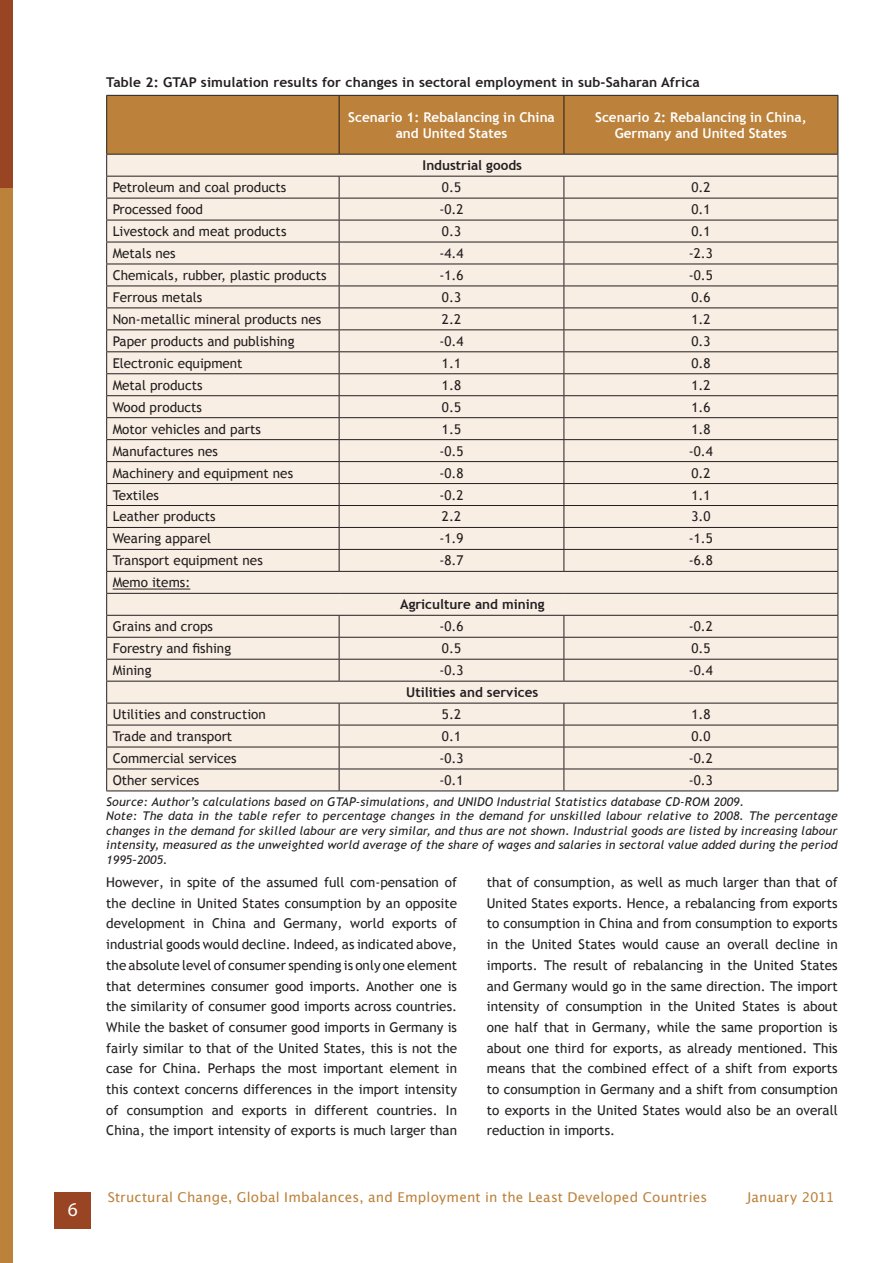
<style>
.page{position:relative;width:893px;height:1263px;background:#fff}
.page>*{position:absolute;margin:0;border:0;box-sizing:border-box;transform-origin:0 0}
.t1{font:19.5px "Myriad Pro";color:#fff}
.Body{font:13.5px/20.7px "Trebuchet MS";color:#231f20;text-align:justify}
.Chapter_main_header{font:700 13.5px "Trebuchet MS";letter-spacing:.01em;color:#231f20}
.t2{font:700 13.5px/16.2px "Trebuchet MS";color:#fff;text-align:center}
.Main_heading{font:13.5px "Lucida Grande";letter-spacing:.015em;color:#bc813a}
.Chapter_main_header-2{font:italic 12px/14.4px "Trebuchet MS";letter-spacing:.01em;color:#231f20;text-align:justify}
</style>
<div class="page">
<div style="left:54px;top:1193px;width:36px;height:36px;background:#994423"></div>
<div style="left:0;top:188px;width:12px;height:1075px;background:#bc813a"></div>
<div style="left:0;top:0;width:12px;height:188px;background:#994423"></div>
<hr style="left:106px;top:790px;width:233px;height:1px;background:#231f20">
<hr style="left:339px;top:790px;width:225px;height:1px;background:#231f20">
<svg style="left:106px;top:95px;width:732px;height:695px;background:#e8dbcc"></svg>
<hr style="left:564px;top:790px;width:274px;height:1px;background:#231f20">
<hr style="left:113px;top:589px;width:77px;height:1px;background:#231f20">
<h1 class="t1" style="left:68px;top:1198px;width:12px">6</h1>
<p class="Chapter_main_header" style="left:106px;top:73px;width:595px">Table 2: GTAP simulation results for changes in sectoral employment in sub-Saharan Africa</p>
<p class="t2" style="left:348px;top:109px;width:208px">Scenario 1: Rebalancing in China and United States</p>
<p class="t2" style="left:595px;top:109px;width:213px">Scenario 2: Rebalancing in China,<br>Germany and United States</p>
<p class="Chapter_main_header" style="left:423px;top:157px;width:101px">Industrial goods</p>
<p class="Body" style="left:113px;top:177px;width:175px">Petroleum and coal products</p>
<p class="Body" style="left:442px;top:177px;width:21px">0.5</p>
<p class="Body" style="left:691px;top:177px;width:21px">0.2</p>
<p class="Body" style="left:113px;top:199px;width:92px">Processed food</p>
<p class="Body" style="left:439px;top:199px;width:26px">-0.2</p>
<p class="Body" style="left:691px;top:199px;width:21px">0.1</p>
<p class="Body" style="left:113px;top:221px;width:175px">Livestock and meat products</p>
<p class="Body" style="left:442px;top:221px;width:21px">0.3</p>
<p class="Body" style="left:691px;top:221px;width:21px">0.1</p>
<p class="Body" style="left:113px;top:243px;width:65px">Metals nes</p>
<p class="Body" style="left:439px;top:243px;width:26px">-4.4</p>
<p class="Body" style="left:689px;top:243px;width:26px">-2.3</p>
<p class="Body" style="left:113px;top:265px;width:215px">Chemicals, rubber, plastic products</p>
<p class="Body" style="left:439px;top:265px;width:26px">-1.6</p>
<p class="Body" style="left:689px;top:265px;width:26px">-0.5</p>
<p class="Body" style="left:113px;top:287px;width:91px">Ferrous metals</p>
<p class="Body" style="left:442px;top:287px;width:21px">0.3</p>
<p class="Body" style="left:691px;top:287px;width:21px">0.6</p>
<p class="Body" style="left:113px;top:309px;width:210px">Non-metallic mineral products nes</p>
<p class="Body" style="left:442px;top:309px;width:21px">2.2</p>
<p class="Body" style="left:691px;top:309px;width:21px">1.2</p>
<p class="Body" style="left:113px;top:331px;width:183px">Paper products and publishing</p>
<p class="Body" style="left:439px;top:331px;width:26px">-0.4</p>
<p class="Body" style="left:691px;top:331px;width:21px">0.3</p>
<p class="Body" style="left:113px;top:353px;width:131px">Electronic equipment</p>
<p class="Body" style="left:442px;top:353px;width:21px">1.1</p>
<p class="Body" style="left:691px;top:353px;width:21px">0.8</p>
<p class="Body" style="left:113px;top:375px;width:91px">Metal products</p>
<p class="Body" style="left:442px;top:375px;width:21px">1.8</p>
<p class="Body" style="left:691px;top:375px;width:21px">1.2</p>
<p class="Body" style="left:113px;top:397px;width:91px">Wood products</p>
<p class="Body" style="left:442px;top:397px;width:21px">0.5</p>
<p class="Body" style="left:691px;top:397px;width:21px">1.6</p>
<p class="Body" style="left:113px;top:419px;width:150px">Motor vehicles and parts</p>
<p class="Body" style="left:442px;top:419px;width:21px">1.5</p>
<p class="Body" style="left:691px;top:419px;width:21px">1.8</p>
<p class="Body" style="left:113px;top:441px;width:107px">Manufactures nes</p>
<p class="Body" style="left:439px;top:441px;width:26px">-0.5</p>
<p class="Body" style="left:689px;top:441px;width:26px">-0.4</p>
<p class="Body" style="left:113px;top:463px;width:182px">Machinery and equipment nes</p>
<p class="Body" style="left:439px;top:463px;width:26px">-0.8</p>
<p class="Body" style="left:691px;top:463px;width:21px">0.2</p>
<p class="Body" style="left:113px;top:484px;width:48px">Textiles</p>
<p class="Body" style="left:439px;top:484px;width:26px">-0.2</p>
<p class="Body" style="left:691px;top:484px;width:21px">1.1</p>
<p class="Body" style="left:113px;top:506px;width:105px">Leather products</p>
<p class="Body" style="left:442px;top:506px;width:21px">2.2</p>
<p class="Body" style="left:691px;top:506px;width:21px">3.0</p>
<p class="Body" style="left:113px;top:528px;width:100px">Wearing apparel</p>
<p class="Body" style="left:439px;top:528px;width:26px">-1.9</p>
<p class="Body" style="left:689px;top:528px;width:26px">-1.5</p>
<p class="Body" style="left:113px;top:550px;width:152px">Transport equipment nes</p>
<p class="Body" style="left:439px;top:550px;width:26px">-8.7</p>
<p class="Body" style="left:689px;top:550px;width:26px">-6.8</p>
<p class="Body" style="left:113px;top:572px;width:79px">Memo items:</p>
<p class="Chapter_main_header" style="left:400px;top:596px;width:146px">Agriculture and mining</p>
<p class="Body" style="left:113px;top:616px;width:102px">Grains and crops</p>
<p class="Body" style="left:439px;top:616px;width:26px">-0.6</p>
<p class="Body" style="left:689px;top:616px;width:26px">-0.2</p>
<p class="Body" style="left:113px;top:638px;width:120px">Forestry and fishing</p>
<p class="Body" style="left:442px;top:638px;width:21px">0.5</p>
<p class="Body" style="left:691px;top:638px;width:21px">0.5</p>
<p class="Body" style="left:113px;top:660px;width:40px">Mining</p>
<p class="Body" style="left:439px;top:660px;width:26px">-0.3</p>
<p class="Body" style="left:689px;top:660px;width:26px">-0.4</p>
<p class="Chapter_main_header" style="left:406px;top:684px;width:134px">Utilities and services</p>
<p class="Body" style="left:113px;top:704px;width:155px">Utilities and construction</p>
<p class="Body" style="left:442px;top:704px;width:21px">5.2</p>
<p class="Body" style="left:691px;top:704px;width:21px">1.8</p>
<p class="Body" style="left:113px;top:726px;width:121px">Trade and transport</p>
<p class="Body" style="left:442px;top:726px;width:21px">0.1</p>
<p class="Body" style="left:691px;top:726px;width:21px">0.0</p>
<p class="Body" style="left:113px;top:748px;width:126px">Commercial services</p>
<p class="Body" style="left:439px;top:748px;width:26px">-0.3</p>
<p class="Body" style="left:689px;top:748px;width:26px">-0.2</p>
<p class="Body" style="left:113px;top:770px;width:88px">Other services</p>
<p class="Body" style="left:439px;top:770px;width:26px">-0.1</p>
<p class="Body" style="left:689px;top:770px;width:26px">-0.3</p>
<p class="Chapter_main_header-2" style="left:106px;top:795px;width:639px">Source: Author’s calculations based on GTAP-simulations, and UNIDO Industrial Statistics database CD-ROM 2009.</p>
<p class="Chapter_main_header-2" style="left:106px;top:809px;width:733px">Note: The data in the table refer to percentage changes in the demand for unskilled labour relative to 2008. The percentage changes in the demand for skilled labour are very similar, and thus are not shown. Industrial goods are listed by increasing labour intensity, measured as the unweighted world average of the share of wages and salaries in sectoral value added during the period 1995–2005.</p>
<p class="Body" style="left:106px;top:872px;width:352px">However, in spite of the assumed full com-pensation of the decline in United States consumption by an opposite development in China and Germany, world exports of industrial goods would decline. Indeed, as indicated above, the absolute level of consumer spending is only one element that determines consumer good imports. Another one is the similarity of consumer good imports across countries.<br>While the basket of consumer good imports in Germany is fairly similar to that of the United States, this is not the case for China. Perhaps the most important element in this context concerns differences in the import intensity of consumption and exports in different countries. In China, the import intensity of exports is much larger than</p>
<p class="Body" style="left:487px;top:872px;width:352px">that of consumption, as well as much larger than that of United States exports. Hence, a rebalancing from exports to consumption in China and from consumption to exports in the United States would cause an overall decline in imports. The result of rebalancing in the United States and Germany would go in the same direction. The import intensity of consumption in the United States is about one half that in Germany, while the same proportion is about one third for exports, as already mentioned. This means that the combined effect of a shift from exports to consumption in Germany and a shift from consumption to exports in the United States would also be an overall reduction in imports.</p>
<p class="Main_heading" style="left:108px;top:1190px;width:601px">Structural Change, Global Imbalances, and Employment in the Least Developed Countries</p>
<p class="Main_heading" style="left:747px;top:1190px;width:89px">January 2011</p>
</div>
